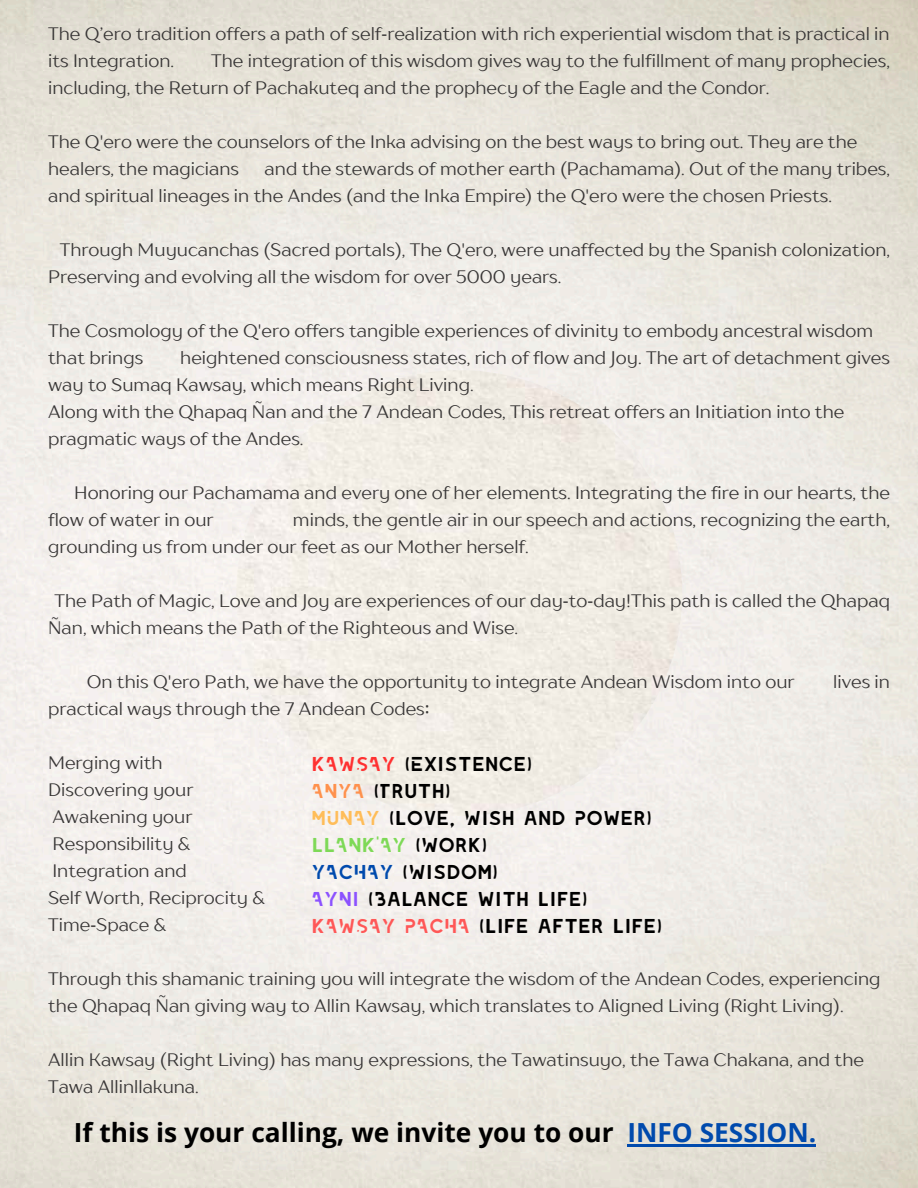
<style>
.page{position:relative;width:918px;height:1188px;background:#fff}
.page>*{position:absolute;margin:0;border:0;box-sizing:border-box;transform-origin:0 0}
.t1{font:700 26.25px "Open Sans";color:#000}
.t2{font:19.95px "LEIXO DEMO";color:#000}
.t3{font:19.95px "LEIXO DEMO";color:#7ed957}
.t4{font:18px/27px "TT Drugs";color:#373535}
.s1{font-family:"Noto Sans"}
.s2{color:#ff3131}
.s3{color:#ff914d}
.s4{color:#ffbd59}
.s5{color:#000}
.s6{color:#004aad}
.s7{color:#8c52ff}
.s8{color:#ff5757}
</style>
<div class="page">
<hr style="left:627px;top:1144px;width:189px;height:3px;background:#004aad">
<p class="t4" style="left:48px;top:20px;width:843px">The Q’ero tradition offers a path of self<span class="s1">‑</span>realization with rich experiential wisdom that is practical in its Integration.</p>
<p class="t4" style="left:48px;top:47px;width:843px;text-indent:163px">The integration of this wisdom gives way to the fulfillment of many prophecies, including, the Return of Pachakuteq and the prophecy of the Eagle and the Condor.</p>
<p class="t4" style="left:48px;top:128px;width:811px">The Q'ero were the counselors of the Inka advising on the best ways to bring out. They are the healers, the magicians</p>
<p class="t4" style="left:48px;top:155px;width:844px;text-indent:217px">and the stewards of mother earth (Pachamama). Out of the many tribes, and spiritual lineages in the Andes (and the Inka Empire) the Q'ero were the chosen Priests.</p>
<p class="t4" style="left:48px;top:236px;width:844px;text-indent:12px">Through Muyucanchas (Sacred portals), The Q'ero, were unaffected by the Spanish colonization,<br>Preserving and evolving all the wisdom for over 5000 years.</p>
<p class="t4" style="left:48px;top:317px;width:827px">The Cosmology of the Q'ero offers tangible experiences of divinity to embody ancestral wisdom that brings</p>
<p class="t4" style="left:48px;top:344px;width:843px;text-indent:132px">heightened consciousness states, rich of flow and Joy. The art of detachment gives way to Sumaq Kawsay, which means Right Living.</p>
<p class="t4" style="left:48px;top:398px;width:798px">Along with the Qhapaq Ñan and the 7 Andean Codes, This retreat offers an Initiation into the pragmatic ways of the Andes.</p>
<p class="t4" style="left:48px;top:479px;width:844px;text-indent:26px">Honoring our Pachamama and every one of her elements. Integrating the fire in our hearts, the flow of water in our</p>
<p class="t4" style="left:48px;top:506px;width:844px;text-indent:245px">minds, the gentle air in our speech and actions, recognizing the earth, grounding us from under our feet as our Mother herself.</p>
<p class="t4" style="left:48px;top:587px;width:843px;text-indent:6px">The Path of Magic, Love and Joy are experiences of our day<span class="s1">‑</span>to<span class="s1">‑</span>day!This path is called the Qhapaq<br>Ñan, which means the Path of the Righteous and Wise.</p>
<p class="t4" style="left:87px;top:668px;width:709px">On this Q'ero Path, we have the opportunity to integrate Andean Wisdom into our</p>
<p class="t4" style="left:833px;top:668px;width:58px">lives in</p>
<p class="t4" style="left:48px;top:695px;width:383px">practical ways through the 7 Andean Codes<span class="s1">꞉</span></p>
<p class="t4" style="left:48px;top:749px;width:116px">Merging with</p>
<p class="t4" style="left:48px;top:776px;width:147px">Discovering your</p>
<p class="t4" style="left:52px;top:803px;width:142px">Awakening your</p>
<p class="t4" style="left:52px;top:830px;width:139px">Responsibility &amp;</p>
<p class="t4" style="left:52px;top:857px;width:136px">Integration and</p>
<p class="t4" style="left:48px;top:884px;width:218px">Self Worth, Reciprocity &amp;</p>
<p class="t4" style="left:48px;top:911px;width:120px">Time<span class="s1">‑</span>Space &amp;</p>
<p class="t4" style="left:48px;top:965px;width:834px">Through this shamanic training you will integrate the wisdom of the Andean Codes, experiencing the Qhapaq Ñan giving way to Allin Kawsay, which translates to Aligned Living (Right Living).</p>
<p class="t4" style="left:48px;top:1046px;width:818px">Allin Kawsay (Right Living) has many expressions, the Tawatinsuyo, the Tawa Chakana, and the<br>Tawa Allinllakuna.</p>
<p class="t2" style="left:312px;top:751px;width:223px"><span class="s2">KAWSAY</span> (EXISTENCE)</p>
<p class="t2" style="left:312px;top:778px;width:141px"><span class="s3">ANYA</span> (TRUTH)</p>
<p class="t2" style="left:312px;top:805px;width:342px"><span class="s4">MUNAY</span> (LOVE, WISH AND POWER)</p>
<p class="t3" style="left:312px;top:832px;width:178px">LLANK'AY <span class="s5">(WORK)</span></p>
<p class="t2" style="left:312px;top:859px;width:188px"><span class="s6">YACHAY</span> (WISDOM)</p>
<p class="t2" style="left:312px;top:886px;width:278px"><span class="s7">AYNI</span> (BALANCE WITH LIFE)</p>
<p class="t2" style="left:312px;top:913px;width:353px"><span class="s8">KAWSAY PACHA</span> (LIFE AFTER LIFE)</p>
<p class="t1" style="left:74px;top:1114px;width:744px">If this is your calling, we invite you to our <span class="s6">INFO SESSION.</span></p>
</div>
